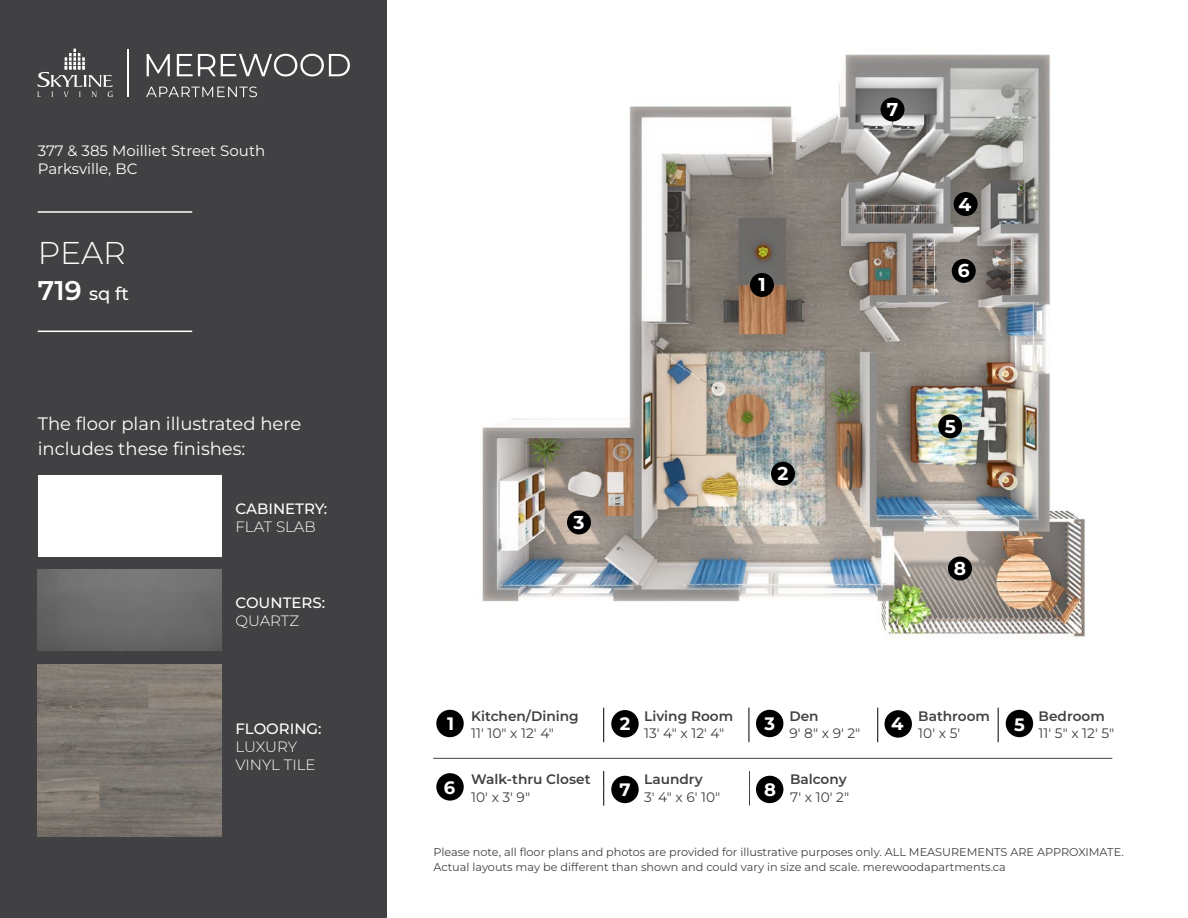
<style>
.page{position:relative;width:1188px;height:918px;background:#fff}
.page>*{position:absolute;margin:0;border:0;box-sizing:border-box;transform-origin:0 0}
.t1{font:300 31.5px "Montserrat";color:#fff}
.t2{font:700 18.6px "Montserrat";color:#fff}
.t3{font:18px/24.6px "Montserrat";color:#fff}
.t4{font:700 18px "Montserrat";color:#fff}
.t5{font:500 18px "Montserrat";color:#fff}
.t6{font:15px "Montserrat";color:#fff}
.t7{font:300 15px "Montserrat";color:#fff}
.t8{font:500 15px "Montserrat";color:#fff}
.t9{font:13.65px "Montserrat";color:#414042}
.t10{font:600 13.65px "Montserrat";color:#414042}
.t11{font:11.25px/15px "Montserrat";color:#414042}
.s1{font-weight:600;font-size:27px}
</style>
<div class="page">
<div style="left:0;top:0;width:386px;height:918px;background:#414042"></div>
<img style="left:482px;top:54px;width:603px;height:584px">
<svg style="left:38px;top:49px;width:75px;height:48px"></svg>
<svg style="left:147px;top:54px;width:23px;height:22px"></svg>
<svg style="left:177px;top:54px;width:173px;height:22px"></svg>
<svg style="left:146px;top:87px;width:111px;height:10px"></svg>
<hr style="left:127px;top:49px;width:1px;height:48px;background:#fff">
<div style="left:38px;top:475px;width:183px;height:81px;background:#fff"></div>
<img style="left:38px;top:570px;width:183px;height:81px">
<img style="left:38px;top:664px;width:183px;height:173px">
<svg style="left:603px;top:771px;width:1px;height:35px"></svg>
<svg style="left:749px;top:771px;width:1px;height:35px"></svg>
<hr style="left:38px;top:211px;width:154px;height:2px;background:#fff">
<hr style="left:38px;top:331px;width:154px;height:1px;background:#fff">
<div style="left:611px;top:776px;width:28px;height:27px;background:#000;border-radius:50%"></div>
<div style="left:756px;top:776px;width:27px;height:27px;background:#000;border-radius:50%"></div>
<div style="left:567px;top:510px;width:24px;height:24px;background:#000;border-radius:50%"></div>
<div style="left:938px;top:414px;width:24px;height:24px;background:#000;border-radius:50%"></div>
<div style="left:952px;top:259px;width:24px;height:24px;background:#000;border-radius:50%"></div>
<div style="left:881px;top:98px;width:24px;height:24px;background:#000;border-radius:50%"></div>
<div style="left:948px;top:557px;width:24px;height:24px;background:#000;border-radius:50%"></div>
<div style="left:750px;top:273px;width:24px;height:24px;background:#000;border-radius:50%"></div>
<div style="left:771px;top:462px;width:24px;height:24px;background:#000;border-radius:50%"></div>
<div style="left:954px;top:192px;width:24px;height:24px;background:#000;border-radius:50%"></div>
<svg style="left:877px;top:708px;width:1px;height:34px"></svg>
<svg style="left:998px;top:708px;width:1px;height:34px"></svg>
<svg style="left:749px;top:708px;width:1px;height:34px"></svg>
<svg style="left:603px;top:708px;width:1px;height:34px"></svg>
<div style="left:436px;top:710px;width:28px;height:27px;background:#000;border-radius:50%"></div>
<div style="left:611px;top:710px;width:28px;height:27px;background:#000;border-radius:50%"></div>
<div style="left:756px;top:710px;width:27px;height:27px;background:#000;border-radius:50%"></div>
<div style="left:885px;top:710px;width:27px;height:28px;background:#000;border-radius:50%"></div>
<div style="left:1006px;top:710px;width:27px;height:27px;background:#000;border-radius:50%"></div>
<hr style="left:433px;top:758px;width:679px;height:1px;background:#414042">
<div style="left:436px;top:773px;width:28px;height:28px;background:#000;border-radius:50%"></div>
<p class="t6" style="left:38px;top:140px;width:229px">377 &amp; 385 Moilliet Street South</p>
<p class="t6" style="left:38px;top:158px;width:101px">Parksville, BC</p>
<p class="t1" style="left:38px;top:231px;width:90px">PEAR</p>
<p class="t5" style="left:38px;top:281px;width:93px"><span class="s1">719</span> sq ft</p>
<p class="t3" style="left:38px;top:411px;width:265px">The floor plan illustrated here includes these finishes:</p>
<p class="t8" style="left:235px;top:498px;width:93px">CABINETRY:</p>
<p class="t7" style="left:235px;top:517px;width:82px">FLAT SLAB</p>
<p class="t8" style="left:235px;top:593px;width:91px">COUNTERS:</p>
<p class="t7" style="left:235px;top:611px;width:65px">QUARTZ</p>
<p class="t8" style="left:235px;top:719px;width:88px">FLOORING:</p>
<p class="t7" style="left:235px;top:737px;width:63px">LUXURY</p>
<p class="t7" style="left:235px;top:755px;width:82px">VINYL TILE</p>
<p class="t2" style="left:574px;top:509px;width:13px">3</p>
<p class="t2" style="left:758px;top:271px;width:9px">1</p>
<p class="t2" style="left:778px;top:460px;width:12px">2</p>
<p class="t2" style="left:887px;top:96px;width:13px">7</p>
<p class="t2" style="left:959px;top:191px;width:14px">4</p>
<p class="t2" style="left:958px;top:257px;width:13px">6</p>
<p class="t2" style="left:945px;top:413px;width:13px">5</p>
<p class="t2" style="left:954px;top:555px;width:14px">8</p>
<p class="t10" style="left:471px;top:706px;width:109px">Kitchen/Dining</p>
<p class="t10" style="left:644px;top:706px;width:90px">Living Room</p>
<p class="t10" style="left:789px;top:706px;width:31px">Den</p>
<p class="t10" style="left:918px;top:706px;width:73px">Bathroom</p>
<p class="t10" style="left:1039px;top:706px;width:68px">Bedroom</p>
<p class="t9" style="left:471px;top:724px;width:84px">11′ 10″ x 12′ 4″</p>
<p class="t9" style="left:644px;top:724px;width:82px">13′ 4″ x 12′ 4″</p>
<p class="t9" style="left:789px;top:724px;width:72px">9′ 8″ x 9′ 2″</p>
<p class="t9" style="left:918px;top:724px;width:43px">10′ x 5′</p>
<p class="t9" style="left:1039px;top:724px;width:77px">11′ 5″ x 12′ 5″</p>
<p class="t4" style="left:447px;top:711px;width:9px">1</p>
<p class="t4" style="left:620px;top:711px;width:12px">2</p>
<p class="t4" style="left:764px;top:711px;width:12px">3</p>
<p class="t4" style="left:891px;top:711px;width:14px">4</p>
<p class="t4" style="left:1014px;top:711px;width:12px">5</p>
<p class="t4" style="left:444px;top:774px;width:13px">6</p>
<p class="t10" style="left:471px;top:770px;width:121px">Walk-thru Closet</p>
<p class="t10" style="left:644px;top:770px;width:60px">Laundry</p>
<p class="t10" style="left:790px;top:770px;width:58px">Balcony</p>
<p class="t9" style="left:471px;top:787px;width:60px">10′ x 3′ 9″</p>
<p class="t9" style="left:644px;top:787px;width:78px">3′ 4″ x 6′ 10″</p>
<p class="t9" style="left:790px;top:787px;width:61px">7′ x 10′ 2″</p>
<p class="t4" style="left:620px;top:776px;width:13px">7</p>
<p class="t4" style="left:764px;top:776px;width:13px">8</p>
<p class="t11" style="left:433px;top:844px;width:692px">Please note, all floor plans and photos are provided for illustrative purposes only. ALL MEASUREMENTS ARE APPROXIMATE.<br>Actual layouts may be different than shown and could vary in size and scale. merewoodapartments.ca</p>
</div>
